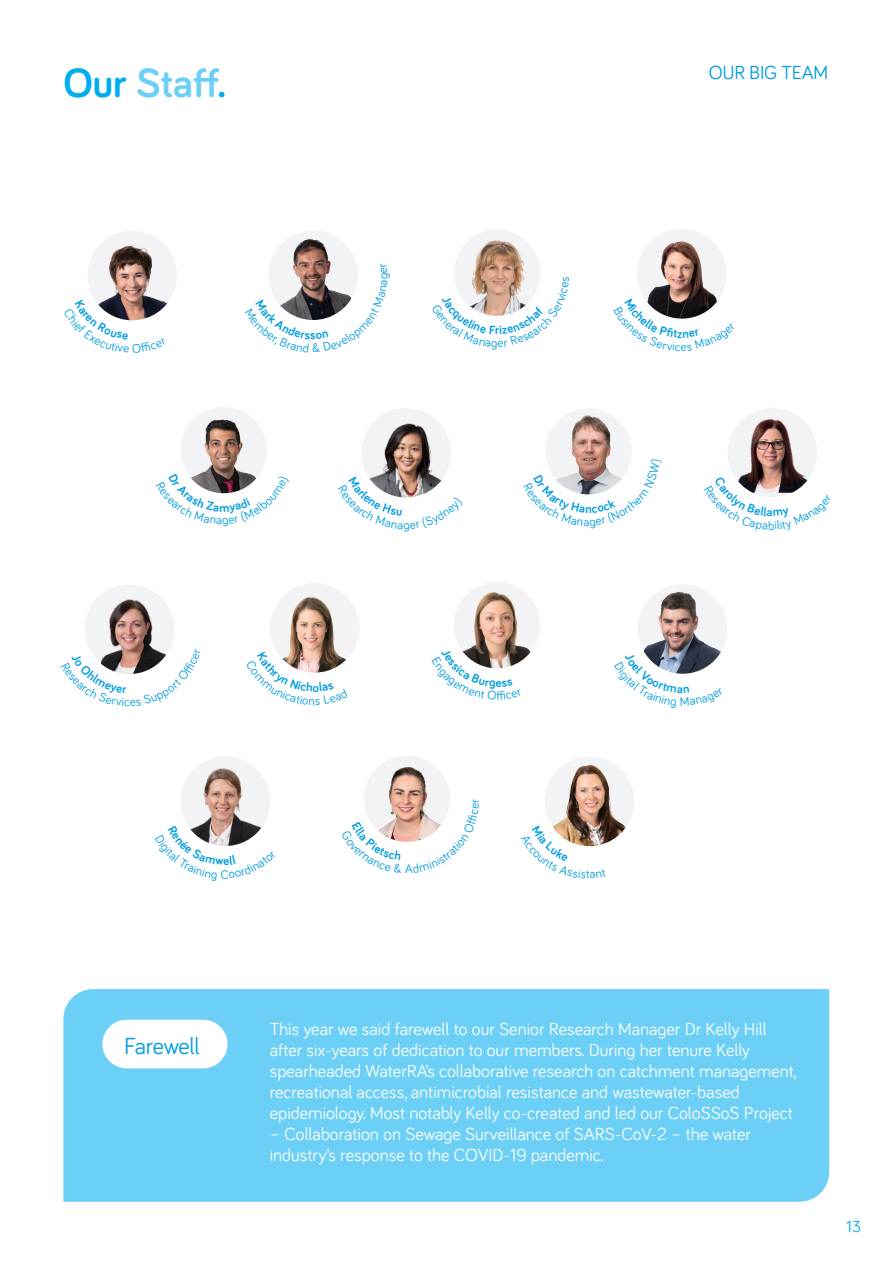
<style>
.page{position:relative;width:893px;height:1263px;background:#fff}
.page>*{position:absolute;margin:0;border:0;box-sizing:border-box;transform-origin:0 0}
.t1{font:700 42px "Bariol";color:#6bcff6}
.t2{font:24px "Bariol";letter-spacing:-.01em;color:#009de0}
.t3{font:19.5px "Bariol";letter-spacing:-.01em;color:#009de0}
.t4{font:18px/21px "Bariol";color:#fff}
.t5{font:16.5px "Bariol";color:#00aeef}
.t6{font:700 12.6px "Bariol";color:#009de0}
.t7{font:12.6px "Bariol";color:#009de0}
.s1{color:#00aeef}
</style>
<div class="page">
<img style="left:638px;top:584px;width:89px;height:90px;border-radius:45px">
<img style="left:180px;top:756px;width:90px;height:90px;border-radius:45px">
<div style="left:63px;top:989px;width:766px;height:213px;background:#6bcff6"></div>
<div style="left:102px;top:1020px;width:125px;height:48px;background:#fff;border-radius:24px"></div>
<img style="left:367px;top:756px;width:83px;height:43px">
<img style="left:545px;top:408px;width:87px;height:86px;border-radius:43px">
<img style="left:454px;top:582px;width:83px;height:78px">
<img style="left:181px;top:407px;width:86px;height:86px;border-radius:43px">
<div style="left:454px;top:230px;width:86px;height:86px;background:#f2f3f4;border-radius:50%"></div>
<img style="left:473px;top:233px;width:60px;height:44px">
<img style="left:548px;top:757px;width:83px;height:86px">
<img style="left:85px;top:584px;width:89px;height:90px;border-radius:45px">
<div style="left:270px;top:583px;width:89px;height:90px;background:#f2f3f4;border-radius:50%"></div>
<img style="left:289px;top:597px;width:67px;height:55px">
<div style="left:361px;top:408px;width:90px;height:89px;background:#f2f3f4;border-radius:50%"></div>
<img style="left:367px;top:423px;width:67px;height:53px">
<div style="left:87px;top:231px;width:90px;height:89px;background:#f2f3f4;border-radius:50%"></div>
<img style="left:106px;top:244px;width:52px;height:56px">
<img style="left:272px;top:231px;width:82px;height:49px">
<div style="left:637px;top:229px;width:90px;height:90px;background:#f2f3f4;border-radius:50%"></div>
<img style="left:648px;top:241px;width:68px;height:57px">
<div style="left:728px;top:408px;width:89px;height:89px;background:#f2f3f4;border-radius:50%"></div>
<img style="left:739px;top:419px;width:65px;height:57px">
<svg style="left:470px;top:277px;width:56px;height:39px"></svg>
<svg style="left:364px;top:799px;width:86px;height:43px"></svg>
<svg style="left:546px;top:459px;width:85px;height:36px"></svg>
<svg style="left:454px;top:648px;width:68px;height:21px"></svg>
<svg style="left:188px;top:473px;width:72px;height:21px"></svg>
<svg style="left:548px;top:825px;width:58px;height:22px"></svg>
<svg style="left:282px;top:652px;width:65px;height:21px"></svg>
<svg style="left:90px;top:649px;width:79px;height:25px"></svg>
<svg style="left:369px;top:476px;width:73px;height:22px"></svg>
<svg style="left:647px;top:298px;width:71px;height:21px"></svg>
<svg style="left:98px;top:300px;width:69px;height:21px"></svg>
<svg style="left:269px;top:280px;width:88px;height:40px"></svg>
<svg style="left:738px;top:476px;width:70px;height:17px"></svg>
<svg style="left:645px;top:653px;width:76px;height:21px"></svg>
<svg style="left:187px;top:825px;width:76px;height:21px"></svg>
<p class="t1" style="left:63px;top:54px;width:165px"><span class="s1">Our</span> Staff<span class="s1">.</span></p>
<p class="t6" style="left:219px;top:499px;width:12px">m</p>
<p class="t6" style="left:310px;top:326px;width:7px">s</p>
<p class="t7" style="left:375px;top:279px;width:8px;rotate:-90deg">g</p>
<p class="t6" style="left:495px;top:321px;width:6px">r</p>
<p class="t6" style="left:585px;top:500px;width:8px">n</p>
<p class="t3" style="left:709px;top:59px;width:121px">OUR BIG TEAM</p>
<p class="t7" style="left:768px;top:517px;width:8px">b</p>
<p class="t2" style="left:124px;top:1029px;width:77px">Farewell</p>
<p class="t7" style="left:586px;top:865px;width:5px">t</p>
<p class="t4" style="left:270px;top:1018px;width:528px">This year we said farewell to our Senior Research Manager Dr Kelly Hill after six-years of dedication to our members. During her tenure Kelly spearheaded WaterRA’s collaborative research on catchment management, recreational access, antimicrobial resistance and wastewater-based epidemiology. Most notably Kelly co-created and led our ColoSSoS Project</p>
<p class="t4" style="left:270px;top:1123px;width:483px">– Collaboration on Sewage Surveillance of SARS-CoV-2 – the water industry’s response to the COVID-19 pandemic.</p>
<p class="t5" style="left:846px;top:1215px;width:16px">13</p>
</div>
